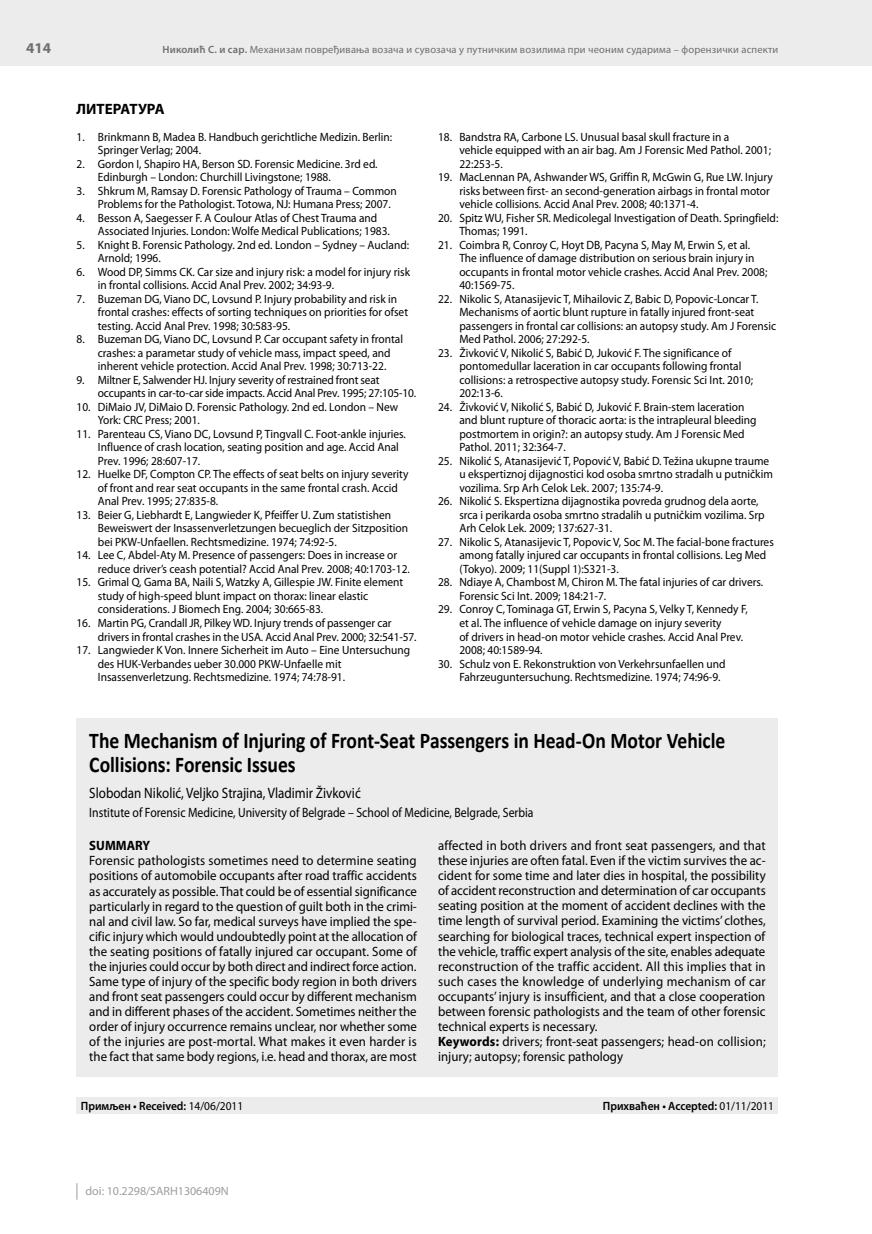
<style>
.page{position:relative;width:872px;height:1234px;background:#fff}
.page>*{position:absolute;margin:0;border:0;box-sizing:border-box;transform-origin:0 0}
.t1{font:700 22.5px/24px "Calibri";color:#000;scale:.87 1}
.t2{font:15px "Myriad Pro";color:#000;scale:.87 1}
.t3{font:700 15px "Myriad Pro";color:#000}
.t4{font:700 15px "Myriad Pro";color:#6f6f6e}
.t5{font:13.5px/15px "Myriad Pro";color:#000;text-align:justify;scale:.95 1}
.t6{font:13.5px "Myriad Pro";color:#000;scale:.87 1}
.t7{font:700 13.5px "Myriad Pro";color:#000;scale:.95 1}
.t8{font:12px/13.5px "Myriad Pro";color:#000;scale:.95 1}
.t9{font:600 12px "Myriad Pro";color:#000;scale:.95 1}
.t10{font:12px "Myriad Pro";color:#9c9d9d}
.t11{font:10.5px "Myriad Pro";letter-spacing:.015em;color:#6f6f6e}
.s1{font-weight:600}
.s2{font-weight:700}
.s3{font-weight:400}
</style>
<div class="page">
<div style="left:0;top:0;width:872px;height:66px;background:#ececed"></div>
<svg style="left:77px;top:1183px;width:1px;height:16px"></svg>
<div style="left:77px;top:717px;width:701px;height:359px;background:#ececed"></div>
<div style="left:77px;top:1097px;width:701px;height:16px;background:#ececed"></div>
<p class="t4" style="left:26px;top:40px;width:26px">414</p>
<p class="t11" style="left:163px;top:44px;width:617px"><span class="s1">Николић С. и сар.</span> Механизам повређивања возача и сувозача у путничким возилима при чеоним сударима – форензички аспекти</p>
<p class="t3" style="left:77px;top:100px;width:89px">ЛИТЕРАТУРА</p>
<p class="t8" style="left:98px;top:130px;width:311px;text-indent:-21px">1. Brinkmann B, Madea B. Handbuch gerichtliche Medizin. Berlin:<br>Springer Verlag; 2004.</p>
<p class="t8" style="left:98px;top:157px;width:296px;text-indent:-21px">2. Gordon I, Shapiro HA, Berson SD. Forensic Medicine. 3rd ed.<br>Edinburgh – London: Churchill Livingstone; 1988.</p>
<p class="t8" style="left:98px;top:184px;width:316px;text-indent:-21px">3. Shkrum M, Ramsay D. Forensic Pathology of Trauma – Common<br>Problems for the Pathologist. Totowa, NJ: Humana Press; 2007.</p>
<p class="t8" style="left:98px;top:211px;width:309px;text-indent:-21px">4. Besson A, Saegesser F. A Coulour Atlas of Chest Trauma and<br>Associated Injuries. London: Wolfe Medical Publications; 1983.</p>
<p class="t8" style="left:98px;top:238px;width:329px;text-indent:-21px">5. Knight B. Forensic Pathology. 2nd ed. London – Sydney – Aucland:<br>Arnold; 1996.</p>
<p class="t8" style="left:98px;top:265px;width:330px;text-indent:-21px">6. Wood DP, Simms CK. Car size and injury risk: a model for injury risk in frontal collisions. Accid Anal Prev. 2002; 34:93-9.</p>
<p class="t8" style="left:98px;top:292px;width:328px;text-indent:-21px">7. Buzeman DG, Viano DC, Lovsund P. Injury probability and risk in frontal crashes: effects of sorting techniques on priorities for ofset testing. Accid Anal Prev. 1998; 30:583-95.</p>
<p class="t8" style="left:98px;top:332px;width:323px;text-indent:-21px">8. Buzeman DG, Viano DC, Lovsund P. Car occupant safety in frontal crashes: a parametar study of vehicle mass, impact speed, and inherent vehicle protection. Accid Anal Prev. 1998; 30:713-22.</p>
<p class="t8" style="left:98px;top:373px;width:337px;text-indent:-21px">9. Miltner E, Salwender HJ. Injury severity of restrained front seat occupants in car-to-car side impacts. Accid Anal Prev. 1995; 27:105-10.</p>
<p class="t8" style="left:98px;top:400px;width:318px;text-indent:-21px">10. DiMaio JV, DiMaio D. Forensic Pathology. 2nd ed. London – New<br>York: CRC Press; 2001.</p>
<p class="t8" style="left:98px;top:427px;width:326px;text-indent:-21px">11. Parenteau CS, Viano DC, Lovsund P, Tingvall C. Foot-ankle injuries.<br>Influence of crash location, seating position and age. Accid Anal<br>Prev. 1996; 28:607-17.</p>
<p class="t8" style="left:98px;top:467px;width:328px;text-indent:-21px">12. Huelke DF, Compton CP. The effects of seat belts on injury severity of front and rear seat occupants in the same frontal crash. Accid<br>Anal Prev. 1995; 27:835-8.</p>
<p class="t8" style="left:98px;top:508px;width:328px;text-indent:-21px">13. Beier G, Liebhardt E, Langwieder K, Pfeiffer U. Zum statistishen<br>Beweiswert der Insassenverletzungen becueglich der Sitzposition bei PKW-Unfaellen. Rechtsmedizine. 1974; 74:92-5.</p>
<p class="t8" style="left:98px;top:548px;width:330px;text-indent:-21px">14. Lee C, Abdel-Aty M. Presence of passengers: Does in increase or reduce driver’s ceash potential? Accid Anal Prev. 2008; 40:1703-12.</p>
<p class="t8" style="left:98px;top:575px;width:323px;text-indent:-21px">15. Grimal Q, Gama BA, Naili S, Watzky A, Gillespie JW. Finite element study of high-speed blunt impact on thorax: linear elastic considerations. J Biomech Eng. 2004; 30:665-83.</p>
<p class="t8" style="left:98px;top:616px;width:337px;text-indent:-21px">16. Martin PG, Crandall JR, Pilkey WD. Injury trends of passenger car drivers in frontal crashes in the USA. Accid Anal Prev. 2000; 32:541-57.</p>
<p class="t8" style="left:98px;top:643px;width:330px;text-indent:-21px">17. Langwieder K Von. Innere Sicherheit im Auto – Eine Untersuchung des HUK-Verbandes ueber 30.000 PKW-Unfaelle mit<br>Insassenverletzung. Rechtsmedizine. 1974; 74:78-91.</p>
<p class="t8" style="left:459px;top:130px;width:329px;text-indent:-21px">18. Bandstra RA, Carbone LS. Unusual basal skull fracture in a<br>vehicle equipped with an air bag. Am J Forensic Med Pathol. 2001;<br>22:253-5.</p>
<p class="t8" style="left:459px;top:170px;width:331px;text-indent:-21px">19. MacLennan PA, Ashwander WS, Griffin R, McGwin G, Rue LW. Injury risks between first- an second-generation airbags in frontal motor vehicle collisions. Accid Anal Prev. 2008; 40:1371-4.</p>
<p class="t8" style="left:459px;top:211px;width:337px;text-indent:-21px">20. Spitz WU, Fisher SR. Medicolegal Investigation of Death. Springfield:<br>Thomas; 1991.</p>
<p class="t8" style="left:459px;top:238px;width:326px;text-indent:-21px">21. Coimbra R, Conroy C, Hoyt DB, Pacyna S, May M, Erwin S, et al.<br>The influence of damage distribution on serious brain injury in occupants in frontal motor vehicle crashes. Accid Anal Prev. 2008; 40:1569-75.</p>
<p class="t8" style="left:459px;top:292px;width:335px;text-indent:-21px">22. Nikolic S, Atanasijevic T, Mihailovic Z, Babic D, Popovic-Loncar T.<br>Mechanisms of aortic blunt rupture in fatally injured front-seat passengers in frontal car collisions: an autopsy study. Am J Forensic Med Pathol. 2006; 27:292-5.</p>
<p class="t8" style="left:459px;top:346px;width:310px;text-indent:-21px">23. Živković V, Nikolić S, Babić D, Juković F. The significance of pontomedullar laceration in car occupants following frontal collisions: a retrospective autopsy study. Forensic Sci Int. 2010; 202:13-6.</p>
<p class="t8" style="left:459px;top:400px;width:314px;text-indent:-21px">24. Živković V, Nikolić S, Babić D, Juković F. Brain-stem laceration and blunt rupture of thoracic aorta: is the intrapleural bleeding postmortem in origin?: an autopsy study. Am J Forensic Med Pathol. 2011; 32:364-7.</p>
<p class="t8" style="left:459px;top:454px;width:332px;text-indent:-21px">25. Nikolić S, Atanasijević T, Popović V, Babić D. Težina ukupne traume u ekspertiznoj dijagnostici kod osoba smrtno stradalh u putničkim vozilima. Srp Arh Celok Lek. 2007; 135:74-9.</p>
<p class="t8" style="left:459px;top:494px;width:323px;text-indent:-21px">26. Nikolić S. Ekspertizna dijagnostika povreda grudnog dela aorte, srca i perikarda osoba smrtno stradalih u putničkim vozilima. Srp<br>Arh Celok Lek. 2009; 137:627-31.</p>
<p class="t8" style="left:459px;top:535px;width:332px;text-indent:-21px">27. Nikolic S, Atanasijevic T, Popovic V, Soc M. The facial-bone fractures among fatally injured car occupants in frontal collisions. Leg Med (Tokyo). 2009; 11(Suppl 1):S321-3.</p>
<p class="t8" style="left:459px;top:575px;width:321px;text-indent:-21px">28. Ndiaye A, Chambost M, Chiron M. The fatal injuries of car drivers.<br>Forensic Sci Int. 2009; 184:21-7.</p>
<p class="t8" style="left:459px;top:602px;width:305px;text-indent:-21px">29. Conroy C, Tominaga GT, Erwin S, Pacyna S, Velky T, Kennedy F, et al. The influence of vehicle damage on injury severity<br>of drivers in head-on motor vehicle crashes. Accid Anal Prev.<br>2008; 40:1589-94.</p>
<p class="t8" style="left:459px;top:656px;width:282px;text-indent:-21px">30. Schulz von E. Rekonstruktion von Verkehrsunfaellen und<br>Fahrzeuguntersuchung. Rechtsmedizine. 1974; 74:96-9.</p>
<h1 class="t1" style="left:89px;top:727px;width:732px">The Mechanism of Injuring of Front-Seat Passengers in Head-On Motor Vehicle<br>Collisions: Forensic Issues</h1>
<p class="t2" style="left:89px;top:784px;width:313px">Slobodan Nikolić, Veljko Strajina, Vladimir Živković</p>
<p class="t6" style="left:89px;top:805px;width:512px">Institute of Forensic Medicine, University of Belgrade – School of Medicine, Belgrade, Serbia</p>
<p class="t7" style="left:89px;top:838px;width:66px">SUMMARY</p>
<p class="t5" style="left:89px;top:853px;width:346px">Forensic pathologists sometimes need to determine seating positions of automobile occupants after road traffic accidents as accurately as possible. That could be of essential significance particularly in regard to the question of guilt both in the crimi&shy;nal and civil law. So far, medical surveys have implied the spe&shy;cific injury which would undoubtedly point at the allocation of the seating positions of fatally injured car occupant. Some of the injuries could occur by both direct and indirect force action.<br>Same type of injury of the specific body region in both drivers and front seat passengers could occur by different mechanism and in different phases of the accident. Sometimes neither the order of injury occurrence remains unclear, nor whether some of the injuries are post-mortal. What makes it even harder is the fact that same body regions, i.e. head and thorax, are most</p>
<p class="t5" style="left:438px;top:838px;width:346px;text-align:left">affected in both drivers and front seat passengers, and that these injuries are often fatal. Even if the victim survives the ac&shy;cident for some time and later dies in hospital, the possibility of accident reconstruction and determination of car occupants seating position at the moment of accident declines with the time length of survival period. Examining the victims’ clothes, searching for biological traces, technical expert inspection of the vehicle, traffic expert analysis of the site, enables adequate reconstruction of the traffic accident. All this implies that in such cases the knowledge of underlying mechanism of car occupants’ injury is insufficient, and that a close cooperation between forensic pathologists and the team of other forensic technical experts is necessary.<br><span class="s2">Keywords:</span> drivers; front-seat passengers; head-on collision; injury; autopsy; forensic pathology</p>
<p class="t9" style="left:81px;top:1099px;width:173px">Примљен • Received: <span class="s3">14/06/2011</span></p>
<p class="t9" style="left:603px;top:1099px;width:182px">Прихваћен • Accepted: <span class="s3">01/11/2011</span></p>
<p class="t10" style="left:86px;top:1184px;width:145px">doi: 10.2298/SARH1306409N</p>
</div>
